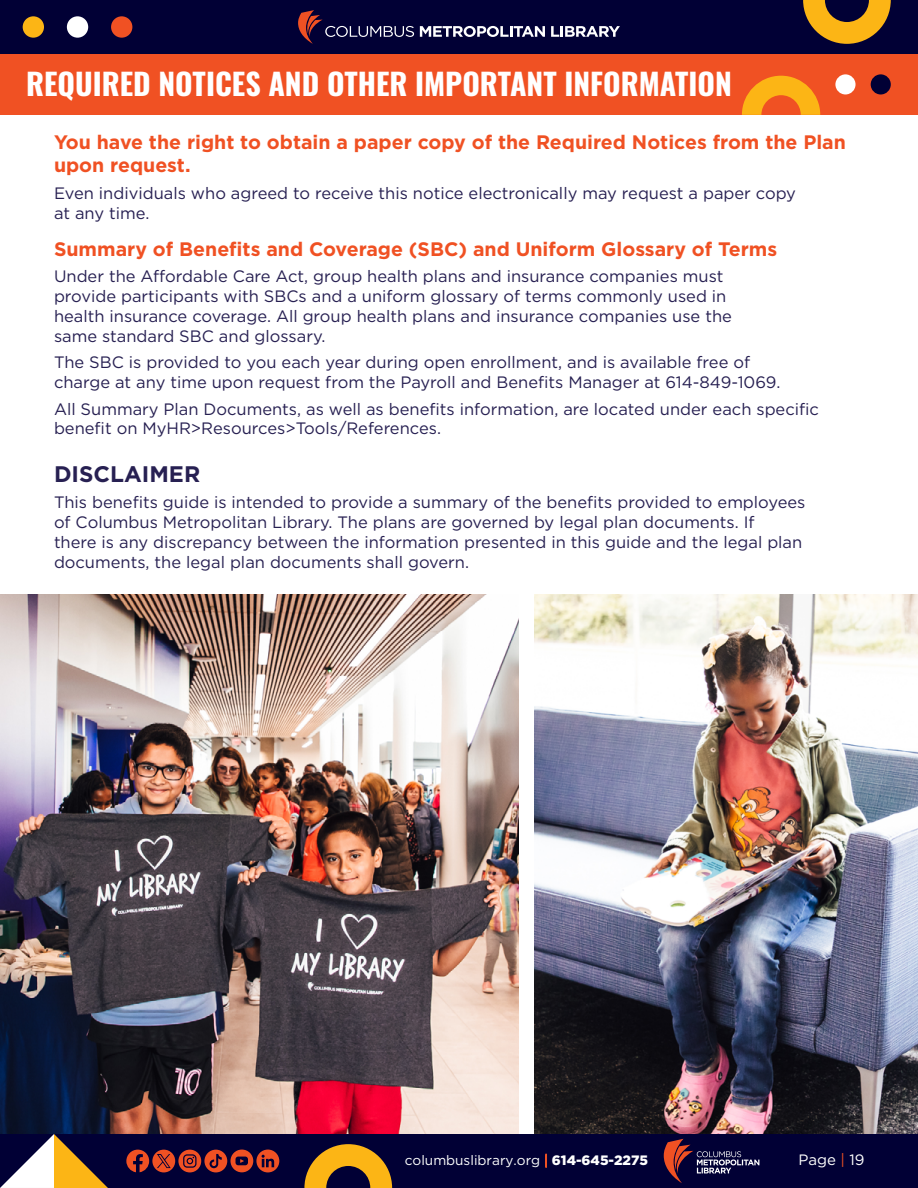
<style>
.page{position:relative;width:918px;height:1188px;background:#fff}
.page>*{position:absolute;margin:0;border:0;box-sizing:border-box;transform-origin:0 0}
.t1{font:700 30px "Oswald";color:#fff}
.t2{font:700 22.5px "Gotham";color:#272052}
.t3{font:700 19.5px/23.4px "Gotham";color:#f05123}
.t4{font:16.5px/19.8px "Gotham";color:#272052}
.t5{font:15px "Gotham";color:#fff}
.t6{font:13.65px "Gotham";color:#fff}
.s1{font-weight:100;color:#f05123}
.s2{font-weight:900}
.s3{color:#f05123}
</style>
<div class="page">
<div style="left:0;top:1134px;width:918px;height:54px;background:#010035"></div>
<svg style="left:664px;top:1139px;width:95px;height:44px"></svg>
<div style="left:0;top:0;width:918px;height:54px;background:#010035"></div>
<svg style="left:420px;top:26px;width:125px;height:11px"></svg>
<svg style="left:551px;top:26px;width:69px;height:11px"></svg>
<svg style="left:298px;top:10px;width:116px;height:34px"></svg>
<svg style="left:803px;top:0;width:88px;height:44px"></svg>
<div style="left:23px;top:16px;width:21px;height:22px;background:#fcb515;border-radius:50%"></div>
<div style="left:67px;top:16px;width:21px;height:22px;background:#fff;border-radius:50%"></div>
<div style="left:111px;top:16px;width:21px;height:22px;background:#f05123;border-radius:50%"></div>
<svg style="left:0;top:1134px;width:108px;height:54px"></svg>
<svg style="left:304px;top:1144px;width:88px;height:44px"></svg>
<svg style="left:126px;top:1150px;width:153px;height:22px"></svg>
<div style="left:0;top:54px;width:918px;height:61px;background:#f05123"></div>
<svg style="left:742px;top:76px;width:78px;height:39px"></svg>
<div style="left:835px;top:74px;width:21px;height:20px;background:#fff;border-radius:50%"></div>
<div style="left:871px;top:74px;width:20px;height:20px;background:#010035;border-radius:50%"></div>
<img style="left:534px;top:594px;width:384px;height:540px">
<img style="left:0;top:594px;width:518px;height:540px">
<h1 class="t1" style="left:26px;top:68px;width:707px">REQUIRED NOTICES AND OTHER IMPORTANT INFORMATION</h1>
<p class="t3" style="left:54px;top:130px;width:794px">You have the right to obtain a paper copy of the Required Notices from the Plan upon request.</p>
<p class="t4" style="left:54px;top:183px;width:744px">Even individuals who agreed to receive this notice electronically may request a paper copy at any time.</p>
<p class="t3" style="left:54px;top:237px;width:725px">Summary of Benefits and Coverage (SBC) and Uniform Glossary of Terms</p>
<p class="t4" style="left:54px;top:266px;width:679px">Under the Affordable Care Act, group health plans and insurance companies must provide participants with SBCs and a uniform glossary of terms commonly used in health insurance coverage. All group health plans and insurance companies use the same standard SBC and glossary.</p>
<p class="t4" style="left:54px;top:352px;width:728px">The SBC is provided to you each year during open enrollment, and is available free of charge at any time upon request from the Payroll and Benefits Manager at 614-849-1069.</p>
<p class="t4" style="left:54px;top:398px;width:767px">All Summary Plan Documents, as well as benefits information, are located under each specific benefit on MyHR&gt;Resources&gt;Tools/References.</p>
<h2 class="t2" style="left:54px;top:459px;width:148px">DISCLAIMER</h2>
<p class="t4" style="left:54px;top:492px;width:753px">This benefits guide is intended to provide a summary of the benefits provided to employees of Columbus Metropolitan Library. The plans are governed by legal plan documents. If<br>there is any discrepancy between the information presented in this guide and the legal plan documents, the legal plan documents shall govern.</p>
<p class="t6" style="left:405px;top:1152px;width:245px">columbuslibrary.org <span class="s1">|</span> <span class="s2">614-645-2275</span></p>
<p class="t5" style="left:799px;top:1150px;width:68px">Page <span class="s3">|</span> 19</p>
</div>
